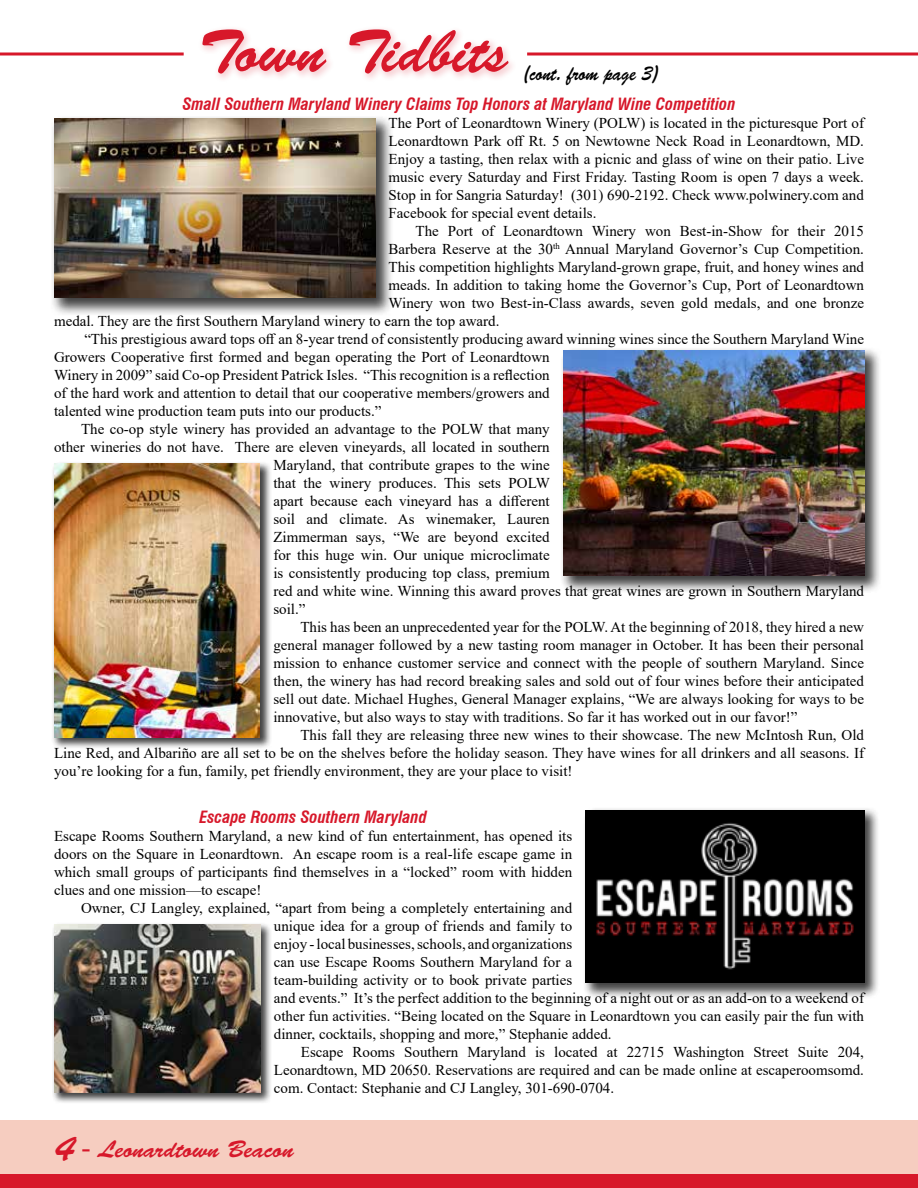
<style>
.page{position:relative;width:918px;height:1188px;background:#fff}
.page>*{position:absolute;margin:0;border:0;box-sizing:border-box;transform-origin:0 0}
.t1{font:60px "Brush Script Std";color:#d7182a}
.t2{font:24px "Brush Script Std";color:#d7182a}
.t3{font:21px "Brush Script Std";color:#000;scale:.84 1}
.t4{font:italic 700 condensed 16.5px "Swiss 721 BT";color:#d7182a}
.t5{font:15px/18px "Times New Roman";color:#000;text-align:justify}
.s1{font-size:36px}
</style>
<div class="page">
<div style="left:0;top:1120px;width:918px;height:68px;background:#f6cdc0"></div>
<div style="left:0;top:1174px;width:918px;height:14px;background:#d7182a"></div>
<div style="left:50px;top:114px;width:344px;height:202px;background:#000;opacity:.75"></div>
<img style="left:54px;top:118px;width:321px;height:180px">
<svg style="left:527px;top:52px;width:391px;height:4px;background:#e0515f"></svg>
<svg style="left:0;top:52px;width:184px;height:4px"></svg>
<div style="left:198px;top:25px;width:319px;height:58px;background:#d7182a;opacity:.2"></div>
<div style="left:52px;top:461px;width:220px;height:289px;background:#000;opacity:.75"></div>
<img style="left:54px;top:463px;width:206px;height:275px">
<div style="left:560px;top:347px;width:322px;height:247px;background:#000;opacity:.75"></div>
<img style="left:563px;top:350px;width:301px;height:226px">
<div style="left:52px;top:922px;width:220px;height:182px;background:#000;opacity:.75"></div>
<img style="left:54px;top:924px;width:206px;height:168px">
<div style="left:583px;top:807px;width:297px;height:192px;background:#000;opacity:.75"></div>
<img style="left:586px;top:810px;width:278px;height:173px">
<h1 class="t1" style="left:199px;top:18px;width:311px">Town Tidbits</h1>
<h3 class="t3" style="left:524px;top:62px;width:161px">(cont. from page 3)</h3>
<p class="t4" style="left:182px;top:94px;width:555px">Small Southern Maryland Winery Claims Top Honors at Maryland Wine Competition</p>
<p class="t5" style="left:389px;top:114px;width:477px">The Port of Leonardtown Winery (POLW) is located in the picturesque Port of Leonardtown Park off Rt. 5 on Newtowne Neck Road in Leonardtown, MD.<br>Enjoy a tasting, then relax with a picnic and glass of wine on their patio. Live music every Saturday and First Friday. Tasting Room is open 7 days a week.<br>Stop in for Sangria Saturday! (301) 690-2192. Check www.polwinery.com and Facebook for special event details.</p>
<p class="t5" style="left:416px;top:222px;width:450px">The Port of Leonardtown Winery won Best-in-Show for their 2015</p>
<p class="t5" style="left:389px;top:240px;width:477px">Barbera Reserve at the 30<sup>th</sup> Annual Maryland Governor’s Cup Competition.</p>
<p class="t5" style="left:389px;top:258px;width:477px">This competition highlights Maryland-grown grape, fruit, and honey wines and</p>
<p class="t5" style="left:389px;top:276px;width:477px">meads. In addition to taking home the Governor’s Cup, Port of Leonardtown</p>
<p class="t5" style="left:389px;top:294px;width:477px">Winery won two Best-in-Class awards, seven gold medals, and one bronze</p>
<p class="t5" style="left:54px;top:312px;width:447px">medal. They are the first Southern Maryland winery to earn the top award.</p>
<p class="t5" style="left:84px;top:330px;width:781px">“This prestigious award tops off an 8-year trend of consistently producing award winning wines since the Southern Maryland Wine</p>
<p class="t5" style="left:54px;top:348px;width:497px">Growers Cooperative first formed and began operating the Port of Leonardtown</p>
<p class="t5" style="left:54px;top:366px;width:497px">Winery in 2009” said Co-op President Patrick Isles. “This recognition is a reflection</p>
<p class="t5" style="left:54px;top:384px;width:497px">of the hard work and attention to detail that our cooperative members/growers and</p>
<p class="t5" style="left:54px;top:402px;width:329px">talented wine production team puts into our products.”</p>
<p class="t5" style="left:81px;top:420px;width:470px">The co-op style winery has provided an advantage to the POLW that many</p>
<p class="t5" style="left:54px;top:438px;width:497px">other wineries do not have. There are eleven vineyards, all located in southern</p>
<p class="t5" style="left:273px;top:456px;width:278px">Maryland, that contribute grapes to the wine</p>
<p class="t5" style="left:273px;top:474px;width:278px">that the winery produces. This sets POLW</p>
<p class="t5" style="left:273px;top:492px;width:278px">apart because each vineyard has a different</p>
<p class="t5" style="left:273px;top:510px;width:278px">soil and climate. As winemaker, Lauren</p>
<p class="t5" style="left:273px;top:528px;width:278px">Zimmerman says, “We are beyond excited</p>
<p class="t5" style="left:273px;top:546px;width:278px">for this huge win. Our unique microclimate</p>
<p class="t5" style="left:273px;top:564px;width:278px">is consistently producing top class, premium</p>
<p class="t5" style="left:273px;top:582px;width:592px">red and white wine. Winning this award proves that great wines are grown in Southern Maryland</p>
<p class="t5" style="left:273px;top:600px;width:34px">soil.”</p>
<p class="t5" style="left:300px;top:618px;width:565px">This has been an unprecedented year for the POLW. At the beginning of 2018, they hired a new</p>
<p class="t5" style="left:273px;top:636px;width:592px">general manager followed by a new tasting room manager in October. It has been their personal</p>
<p class="t5" style="left:273px;top:654px;width:592px">mission to enhance customer service and connect with the people of southern Maryland. Since</p>
<p class="t5" style="left:273px;top:672px;width:592px">then, the winery has had record breaking sales and sold out of four wines before their anticipated</p>
<p class="t5" style="left:273px;top:690px;width:592px">sell out date. Michael Hughes, General Manager explains, “We are always looking for ways to be</p>
<p class="t5" style="left:273px;top:708px;width:526px">innovative, but also ways to stay with traditions. So far it has worked out in our favor!”</p>
<p class="t5" style="left:300px;top:726px;width:565px">This fall they are releasing three new wines to their showcase. The new McIntosh Run, Old</p>
<p class="t5" style="left:54px;top:744px;width:811px">Line Red, and Albariño are all set to be on the shelves before the holiday season. They have wines for all drinkers and all seasons. If</p>
<p class="t5" style="left:54px;top:762px;width:520px">you’re looking for a fun, family, pet friendly environment, they are your place to visit!</p>
<p class="t4" style="left:199px;top:807px;width:229px">Escape Rooms Southern Maryland</p>
<p class="t5" style="left:54px;top:826px;width:520px">Escape Rooms Southern Maryland, a new kind of fun entertainment, has opened its doors on the Square in Leonardtown. An escape room is a real-life escape game in which small groups of participants find themselves in a “locked” room with hidden clues and one mission—to escape!</p>
<p class="t5" style="left:274px;top:898px;width:592px;text-align:left;text-indent:-193px">Owner, CJ Langley, explained, “apart from being a completely entertaining and<br>unique idea for a group of friends and family to<br>enjoy - local businesses, schools, and organizations<br>can use Escape Rooms Southern Maryland for a<br>team-building activity or to book private parties<br>and events.” It’s the perfect addition to the beginning of a night out or as an add-on to a weekend of other fun activities. “Being located on the Square in Leonardtown you can easily pair the fun with dinner, cocktails, shopping and more,” Stephanie added.</p>
<p class="t5" style="left:274px;top:1042px;width:592px;text-indent:27px">Escape Rooms Southern Maryland is located at 22715 Washington Street Suite 204, Leonardtown, MD 20650. Reservations are required and can be made online at escaperoomsomd. com. Contact: Stephanie and CJ Langley, 301-690-0704.</p>
<h2 class="t2" style="left:54px;top:1136px;width:241px"><span class="s1">4</span> - Leonardtown Beacon</h2>
</div>
